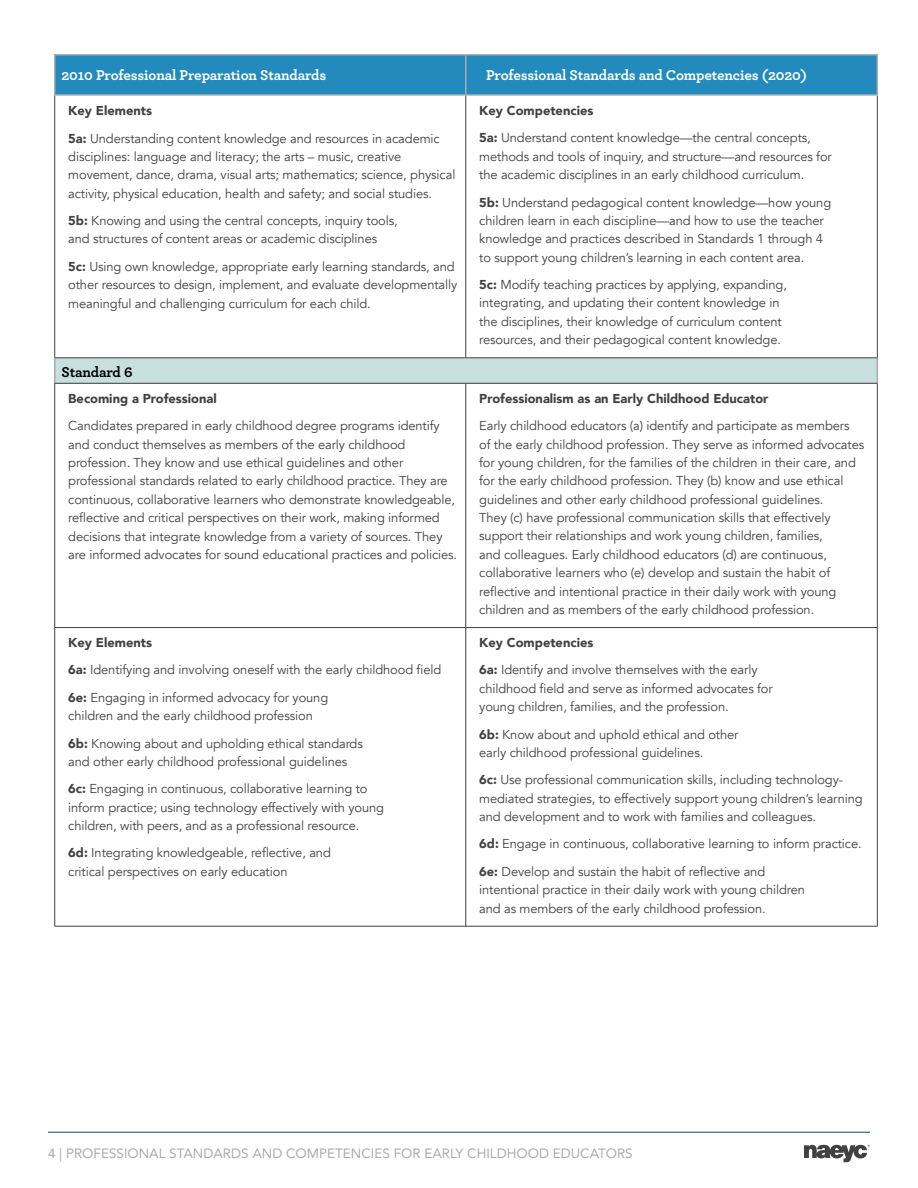
<style>
.page{position:relative;width:918px;height:1188px;background:#fff}
.page>*{position:absolute;margin:0;border:0;box-sizing:border-box;transform-origin:0 0}
.t1{font:700 15px "Archer Pro";letter-spacing:-.01em;color:#fff}
.t2{font:700 15px "Archer Pro";letter-spacing:-.01em;color:#000}
.t3{font:13.5px "Avenir";color:#a9abae}
.t4{font:12.9px/18.3px "Avenir";letter-spacing:-.01em;color:#414042}
.t5{font:900 12.9px "Avenir";color:#414042}
.s1{font-weight:900}
</style>
<div class="page">
<hr style="left:48px;top:1132px;width:822px;height:1px;background:#0c426a">
<svg style="left:804px;top:1144px;width:66px;height:18px"></svg>
<div style="left:56px;top:56px;width:821px;height:38px;background:#228abc"></div>
<div style="left:55px;top:358px;width:822px;height:25px;background:#c7e0de"></div>
<hr style="left:877px;top:96px;width:1px;height:262px;background:#414042">
<hr style="left:55px;top:358px;width:411px;height:1px;background:#414042">
<hr style="left:877px;top:383px;width:1px;height:244px;background:#414042">
<hr style="left:466px;top:627px;width:412px;height:1px;background:#414042">
<hr style="left:877px;top:628px;width:1px;height:298px;background:#414042">
<hr style="left:466px;top:926px;width:412px;height:1px;background:#414042">
<svg style="left:877px;top:359px;width:1px;height:24px"></svg>
<hr style="left:54px;top:54px;width:412px;height:2px;background:#a9abae">
<hr style="left:54px;top:55px;width:2px;height:39px;background:#a9abae">
<hr style="left:466px;top:54px;width:412px;height:2px;background:#a9abae">
<hr style="left:465px;top:55px;width:1px;height:39px;background:#a9abae">
<hr style="left:877px;top:55px;width:1px;height:39px;background:#a9abae">
<hr style="left:54px;top:94px;width:412px;height:2px;background:#a9abae">
<hr style="left:466px;top:94px;width:412px;height:2px;background:#a9abae">
<hr style="left:54px;top:358px;width:2px;height:25px;background:#a9abae">
<hr style="left:466px;top:358px;width:412px;height:1px;background:#414042">
<hr style="left:466px;top:383px;width:412px;height:1px;background:#414042">
<hr style="left:54px;top:96px;width:1px;height:262px;background:#414042">
<hr style="left:465px;top:96px;width:1px;height:262px;background:#414042">
<hr style="left:55px;top:383px;width:411px;height:1px;background:#414042">
<hr style="left:54px;top:383px;width:1px;height:244px;background:#414042">
<hr style="left:465px;top:383px;width:1px;height:244px;background:#414042">
<hr style="left:55px;top:627px;width:411px;height:1px;background:#414042">
<hr style="left:54px;top:628px;width:1px;height:298px;background:#414042">
<hr style="left:465px;top:628px;width:1px;height:298px;background:#414042">
<hr style="left:55px;top:926px;width:411px;height:1px;background:#414042">
<p class="t1" style="left:62px;top:63px;width:266px">2010 Professional Preparation Standards</p>
<p class="t1" style="left:486px;top:63px;width:323px">Professional Standards and Competencies (2020)</p>
<p class="t4" style="left:68px;top:97px;width:373px;line-height:27.3px"><span class="s1">Key Elements<br>5a:</span> Understanding content knowledge and resources in academic</p>
<p class="t4" style="left:68px;top:148px;width:389px">disciplines: language and literacy; the arts – music, creative movement, dance, drama, visual arts; mathematics; science, physical activity, physical education, health and safety; and social studies.</p>
<p class="t4" style="left:68px;top:212px;width:331px"><span class="s1">5b:</span> Knowing and using the central concepts, inquiry tools, and structures of content areas or academic disciplines</p>
<p class="t4" style="left:68px;top:257px;width:391px"><span class="s1">5c:</span> Using own knowledge, appropriate early learning standards, and other resources to design, implement, and evaluate developmentally meaningful and challenging curriculum for each child.</p>
<p class="t4" style="left:479px;top:97px;width:333px;line-height:27.3px"><span class="s1">Key Competencies<br>5a:</span> Understand content knowledge—the central concepts,</p>
<p class="t4" style="left:479px;top:148px;width:354px">methods and tools of inquiry, and structure—and resources for the academic disciplines in an early childhood curriculum.</p>
<p class="t4" style="left:479px;top:193px;width:354px"><span class="s1">5b:</span> Understand pedagogical content knowledge—how young children learn in each discipline—and how to use the teacher knowledge and practices described in Standards 1 through 4 to support young children’s learning in each content area.</p>
<p class="t4" style="left:479px;top:276px;width:309px"><span class="s1">5c:</span> Modify teaching practices by applying, expanding, integrating, and updating their content knowledge in the disciplines, their knowledge of curriculum content resources, and their pedagogical content knowledge.</p>
<p class="t2" style="left:62px;top:360px;width:73px">Standard 6</p>
<p class="t5" style="left:68px;top:387px;width:150px">Becoming a Professional</p>
<p class="t4" style="left:68px;top:417px;width:390px">Candidates prepared in early childhood degree programs identify and conduct themselves as members of the early childhood profession. They know and use ethical guidelines and other professional standards related to early childhood practice. They are continuous, collaborative learners who demonstrate knowledgeable, reflective and critical perspectives on their work, making informed decisions that integrate knowledge from a variety of sources. They are informed advocates for sound educational practices and policies.</p>
<p class="t4" style="left:68px;top:629px;width:375px;line-height:27.3px"><span class="s1">Key Elements<br>6a:</span> Identifying and involving oneself with the early childhood field<br><span class="s1">6e:</span> Engaging in informed advocacy for young</p>
<p class="t4" style="left:68px;top:702px;width:296px;line-height:27.3px">children and the early childhood profession<br><span class="s1">6b:</span> Knowing about and upholding ethical standards</p>
<p class="t4" style="left:68px;top:748px;width:301px;line-height:27.3px">and other early childhood professional guidelines<br><span class="s1">6c:</span> Engaging in continuous, collaborative learning to</p>
<p class="t4" style="left:68px;top:798px;width:317px">inform practice; using technology effectively with young children, with peers, and as a professional resource.</p>
<p class="t4" style="left:68px;top:844px;width:264px"><span class="s1">6d:</span> Integrating knowledgeable, reflective, and critical perspectives on early education</p>
<p class="t5" style="left:479px;top:387px;width:291px">Professionalism as an Early Childhood Educator</p>
<p class="t4" style="left:479px;top:417px;width:387px">Early childhood educators (a) identify and participate as members<br>of the early childhood profession. They serve as informed advocates for young children, for the families of the children in their care, and for the early childhood profession. They (b) know and use ethical guidelines and other early childhood professional guidelines.<br>They (c) have professional communication skills that effectively support their relationships and work young children, families,<br>and colleagues. Early childhood educators (d) are continuous, collaborative learners who (e) develop and sustain the habit of reflective and intentional practice in their daily work with young children and as members of the early childhood profession.</p>
<p class="t4" style="left:479px;top:629px;width:280px;line-height:27.3px"><span class="s1">Key Competencies<br>6a:</span> Identify and involve themselves with the early</p>
<p class="t4" style="left:479px;top:679px;width:295px">childhood field and serve as informed advocates for young children, families, and the profession.</p>
<p class="t4" style="left:479px;top:725px;width:261px"><span class="s1">6b:</span> Know about and uphold ethical and other early childhood professional guidelines.</p>
<p class="t4" style="left:479px;top:771px;width:385px"><span class="s1">6c:</span> Use professional communication skills, including technology&shy;mediated strategies, to effectively support young children’s learning and development and to work with families and colleagues.</p>
<p class="t4" style="left:479px;top:831px;width:384px;line-height:27.3px"><span class="s1">6d:</span> Engage in continuous, collaborative learning to inform practice.<br><span class="s1">6e:</span> Develop and sustain the habit of reflective and</p>
<p class="t4" style="left:479px;top:881px;width:327px">intentional practice in their daily work with young children and as members of the early childhood profession.</p>
<p class="t3" style="left:48px;top:1143px;width:586px">4 | PROFESSIONAL STANDARDS AND COMPETENCIES FOR EARLY CHILDHOOD EDUCATORS</p>
</div>
